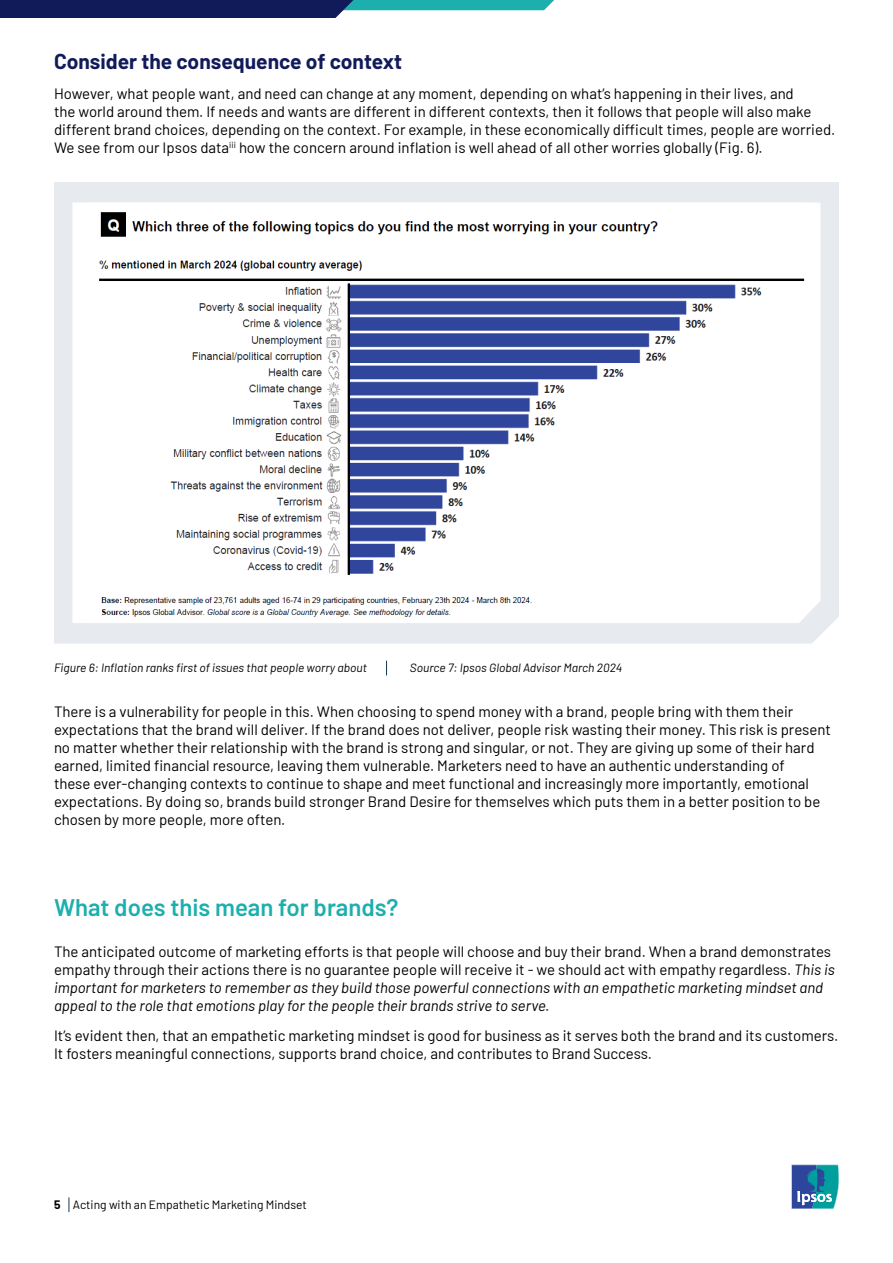
<style>
.page{position:relative;width:893px;height:1263px;background:#fff}
.page>*{position:absolute;margin:0;border:0;box-sizing:border-box;transform-origin:0 0}
.t1{font:600 24px "Barlow";color:#1dafad}
.t2{font:700 21px "Barlow";color:#121b5a}
.t3{font:15px/18px "Barlow";color:#000}
.t4{font:italic 12px "Barlow";color:#000}
.t5{font:12px "Barlow";color:#000}
.s1{font-style:italic}
.s2{font-weight:700}
</style>
<div class="page">
<svg style="left:0;top:0;width:554px;height:18px"></svg>
<svg style="left:792px;top:1165px;width:46px;height:43px;background:#3380a7"></svg>
<div style="left:54px;top:182px;width:785px;height:462px;background:#e7ebf0"></div>
<svg style="left:72px;top:203px;width:748px;height:420px"></svg>
<img style="left:89px;top:203px;width:715px;height:420px">
<svg style="left:69px;top:1197px;width:1px;height:15px"></svg>
<svg style="left:386px;top:661px;width:1px;height:14px"></svg>
<h2 class="t2" style="left:54px;top:46px;width:350px">Consider the consequence of context</h2>
<p class="t3" style="left:54px;top:83px;width:783px">However, what people want, and need can change at any moment, depending on what’s happening in their lives, and<br>the world around them. If needs and wants are different in different contexts, then it follows that people will also make different brand choices, depending on the context. For example, in these economically difficult times, people are worried.<br>We see from our Ipsos data<sup>iii</sup> how the concern around inflation is well ahead of all other worries globally (Fig. 6).</p>
<p class="t4" style="left:54px;top:659px;width:315px">Figure 6: Inflation ranks first of issues that people worry about</p>
<p class="t4" style="left:410px;top:659px;width:214px">Source 7: Ipsos Global Advisor March 2024</p>
<p class="t3" style="left:54px;top:701px;width:778px">There is a vulnerability for people in this. When choosing to spend money with a brand, people bring with them their expectations that the brand will deliver. If the brand does not deliver, people risk wasting their money. This risk is present no matter whether their relationship with the brand is strong and singular, or not. They are giving up some of their hard earned, limited financial resource, leaving them vulnerable. Marketers need to have an authentic understanding of<br>these ever-changing contexts to continue to shape and meet functional and increasingly more importantly, emotional expectations. By doing so, brands build stronger Brand Desire for themselves which puts them in a better position to be chosen by more people, more often.</p>
<h1 class="t1" style="left:54px;top:890px;width:346px">What does this mean for brands?</h1>
<p class="t3" style="left:54px;top:941px;width:782px">The anticipated outcome of marketing efforts is that people will choose and buy their brand. When a brand demonstrates empathy through their actions there is no guarantee people will receive it - we should act with empathy regardless. <span class="s1">This is important for marketers to remember as they build those powerful connections with an empathetic marketing mindset and appeal to the role that emotions play for the people their brands strive to serve.</span></p>
<p class="t3" style="left:54px;top:1025px;width:786px">It’s evident then, that an empathetic marketing mindset is good for business as it serves both the brand and its customers.<br>It fosters meaningful connections, supports brand choice, and contributes to Brand Success.</p>
<p class="t5" style="left:54px;top:1196px;width:254px"><span class="s2">5</span> Acting with an Empathetic Marketing Mindset</p>
</div>
